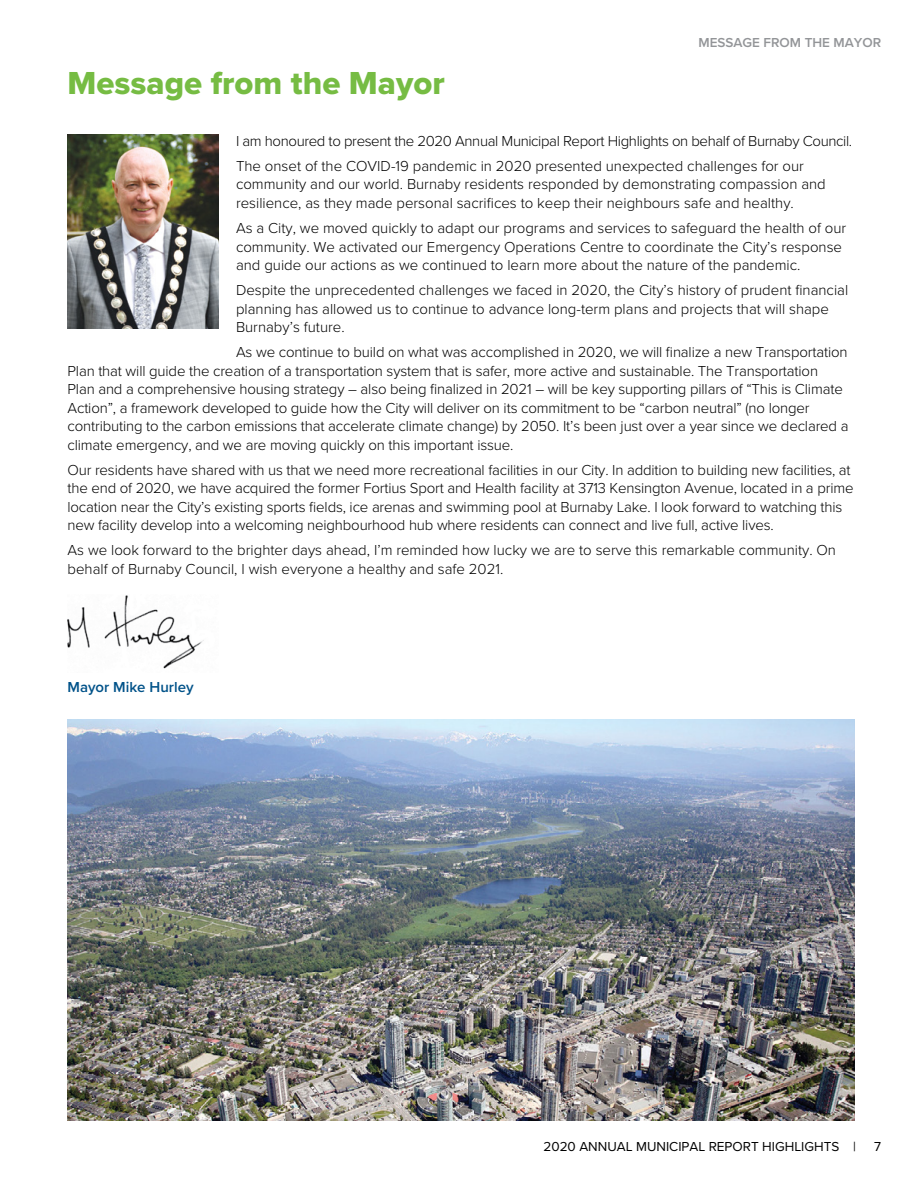
<style>
.page{position:relative;width:918px;height:1188px;background:#fff}
.page>*{position:absolute;margin:0;border:0;box-sizing:border-box;transform-origin:0 0}
.t1{font:33px "Proxima Nova Extrabld";color:#76bc43}
.t2{font:300 15px/18.5px "Proxima Nova";letter-spacing:-.01em;color:#000}
.t3{font:600 15px "Proxima Nova";color:#005289}
.t4{font:13.5px "Proxima Nova";color:#000}
.t5{font:600 13.5px "Proxima Nova";color:#939598}
</style>
<div class="page">
<hr style="left:0;top:0;width:1px;height:1188px;background:#6da9dc">
<img style="left:68px;top:595px;width:136px;height:74px">
<img style="left:68px;top:134px;width:151px;height:195px">
<img style="left:68px;top:720px;width:786px;height:400px">
<p class="t5" style="left:698px;top:33px;width:184px">MESSAGE FROM THE MAYOR</p>
<h1 class="t1" style="left:68px;top:58px;width:379px">Message from the Mayor</h1>
<p class="t2" style="left:236px;top:127px;width:618px;line-height:25.2px">I am honoured to present the 2020 Annual Municipal Report Highlights on behalf of Burnaby Council.<br>The onset of the COVID-19 pandemic in 2020 presented unexpected challenges for our</p>
<p class="t2" style="left:236px;top:174px;width:591px">community and our world. Burnaby residents responded by demonstrating compassion and resilience, as they made personal sacrifices to keep their neighbours safe and healthy.</p>
<p class="t2" style="left:236px;top:218px;width:612px">As a City, we moved quickly to adapt our programs and services to safeguard the health of our community. We activated our Emergency Operations Centre to coordinate the City’s response and guide our actions as we continued to learn more about the nature of the pandemic.</p>
<p class="t2" style="left:236px;top:280px;width:614px">Despite the unprecedented challenges we faced in 2020, the City’s history of prudent financial planning has allowed us to continue to advance long-term plans and projects that will shape<br>Burnaby’s future.</p>
<p class="t2" style="left:68px;top:342px;width:783px;text-indent:168px">As we continue to build on what was accomplished in 2020, we will finalize a new Transportation Plan that will guide the creation of a transportation system that is safer, more active and sustainable. The Transportation Plan and a comprehensive housing strategy – also being finalized in 2021 – will be key supporting pillars of “This is Climate Action”, a framework developed to guide how the City will deliver on its commitment to be “carbon neutral” (no longer contributing to the carbon emissions that accelerate climate change) by 2050. It’s been just over a year since we declared a climate emergency, and we are moving quickly on this important issue.</p>
<p class="t2" style="left:68px;top:460px;width:788px">Our residents have shared with us that we need more recreational facilities in our City. In addition to building new facilities, at the end of 2020, we have acquired the former Fortius Sport and Health facility at 3713 Kensington Avenue, located in a prime location near the City’s existing sports fields, ice arenas and swimming pool at Burnaby Lake. I look forward to watching this new facility develop into a welcoming neighbourhood hub where residents can connect and live full, active lives.</p>
<p class="t2" style="left:68px;top:540px;width:770px">As we look forward to the brighter days ahead, I’m reminded how lucky we are to serve this remarkable community. On behalf of Burnaby Council, I wish everyone a healthy and safe 2021.</p>
<p class="t3" style="left:68px;top:676px;width:128px">Mayor Mike Hurley</p>
<p class="t4" style="left:544px;top:1137px;width:314px">2020 ANNUAL MUNICIPAL REPORT HIGHLIGHTS |</p>
<p class="t4" style="left:874px;top:1137px;width:8px">7</p>
</div>
